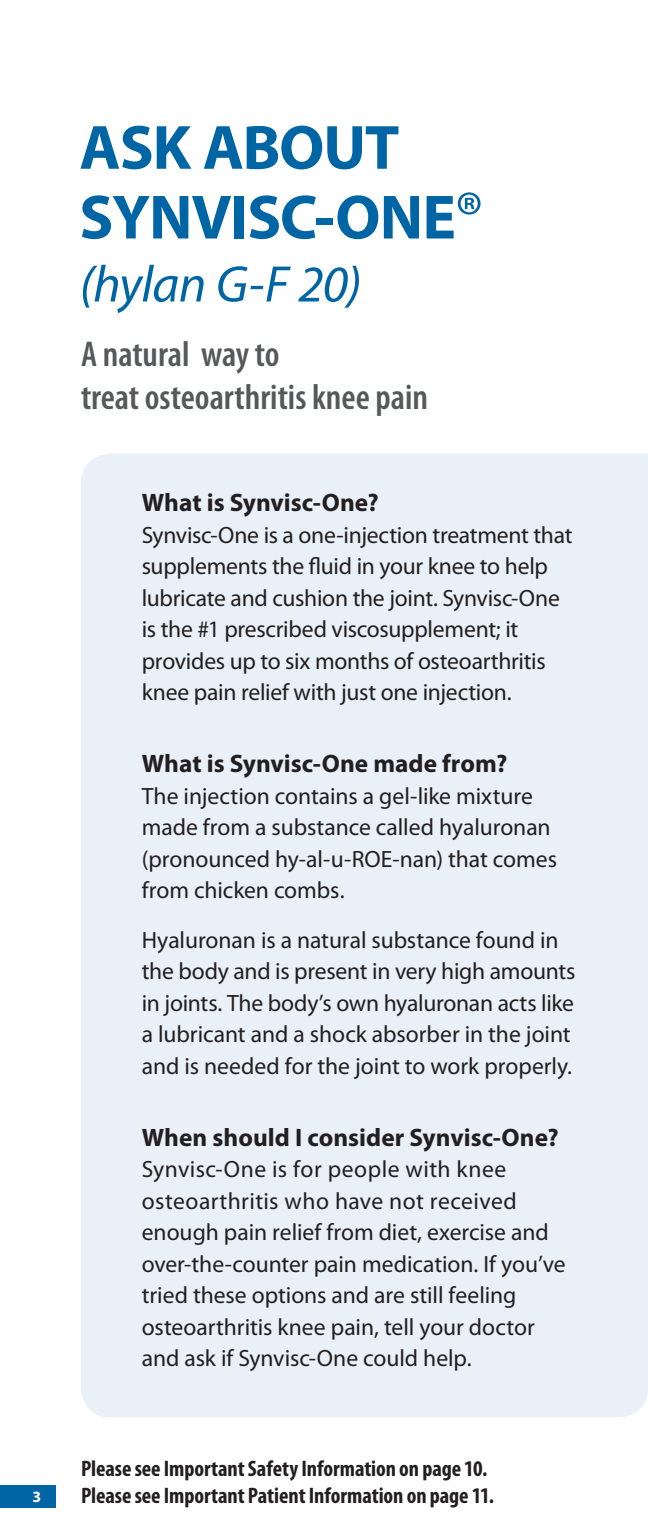
<style>
.page{position:relative;width:648px;height:1539px;background:#fff}
.page>*{position:absolute;margin:0;border:0;box-sizing:border-box;transform-origin:0 0}
.t1{font:700 63px/69.8px "Myriad Pro";letter-spacing:-.02em;color:#0065a4}
.t2{font:italic 51.75px "Myriad Pro";letter-spacing:-.015em;color:#0065a4}
.t3{font:600 condensed 36px/43.2px "Myriad Pro";color:#57585a}
.Subhead{font:700 25.2px "Myriad Pro";color:#231f20}
.Subhead-2{font:23.62px/31.5px "Myriad Pro";letter-spacing:-.005em;color:#231f20}
.t4{font:700 condensed 22.5px "Myriad Pro";letter-spacing:-.005em;color:#231f20}
.body_copy{font:700 15.75px "Myriad Pro";color:#fff}
.s1{font-weight:400;font-size:67.5px}
</style>
<div class="page">
<div style="left:0;top:1486px;width:56px;height:22px;background:#0065a4"></div>
<div style="left:81px;top:454px;width:567px;height:964px;background:#eaf0f7"></div>
<p class="body_copy" style="left:32px;top:1488px;width:10px">3</p>
<p class="t1" style="left:79px;top:113px;width:405px">ASK ABOUT<br>SYNVISC-ONE<span class="s1">®</span></p>
<p class="t2" style="left:79px;top:256px;width:284px">(hylan G-F 20)</p>
<p class="t3" style="left:81px;top:333px;width:349px">A natural way to<br>treat osteoarthritis knee pain</p>
<p class="Subhead" style="left:142px;top:489px;width:239px">What is Synvisc-One?</p>
<p class="Subhead-2" style="left:142px;top:520px;width:432px">Synvisc-One is a one-injection treatment that supplements the fluid in your knee to help lubricate and cushion the joint. Synvisc-One is the #1 prescribed viscosupplement; it provides up to six months of osteoarthritis knee pain relief with just one injection.</p>
<p class="Subhead" style="left:142px;top:750px;width:367px">What is Synvisc-One made from?</p>
<p class="Subhead-2" style="left:142px;top:781px;width:417px">The injection contains a gel-like mixture made from a substance called hyaluronan (pronounced hy-al-u-ROE-nan) that comes from chicken combs.</p>
<p class="Subhead-2" style="left:142px;top:925px;width:435px">Hyaluronan is a natural substance found in the body and is present in very high amounts in joints. The body’s own hyaluronan acts like a lubricant and a shock absorber in the joint and is needed for the joint to work properly.</p>
<p class="Subhead" style="left:142px;top:1123px;width:418px">When should I consider Synvisc-One?</p>
<p class="Subhead-2" style="left:142px;top:1154px;width:425px">Synvisc-One is for people with knee osteoarthritis who have not received enough pain relief from diet, exercise and over-the-counter pain medication. If you’ve tried these options and are still feeling osteoarthritis knee pain, tell your doctor and ask if Synvisc-One could help.</p>
<p class="t4" style="left:81px;top:1456px;width:408px">Please see Important Safety Information on page 10.</p>
<p class="t4" style="left:81px;top:1483px;width:414px">Please see Important Patient Information on page 11.</p>
</div>
